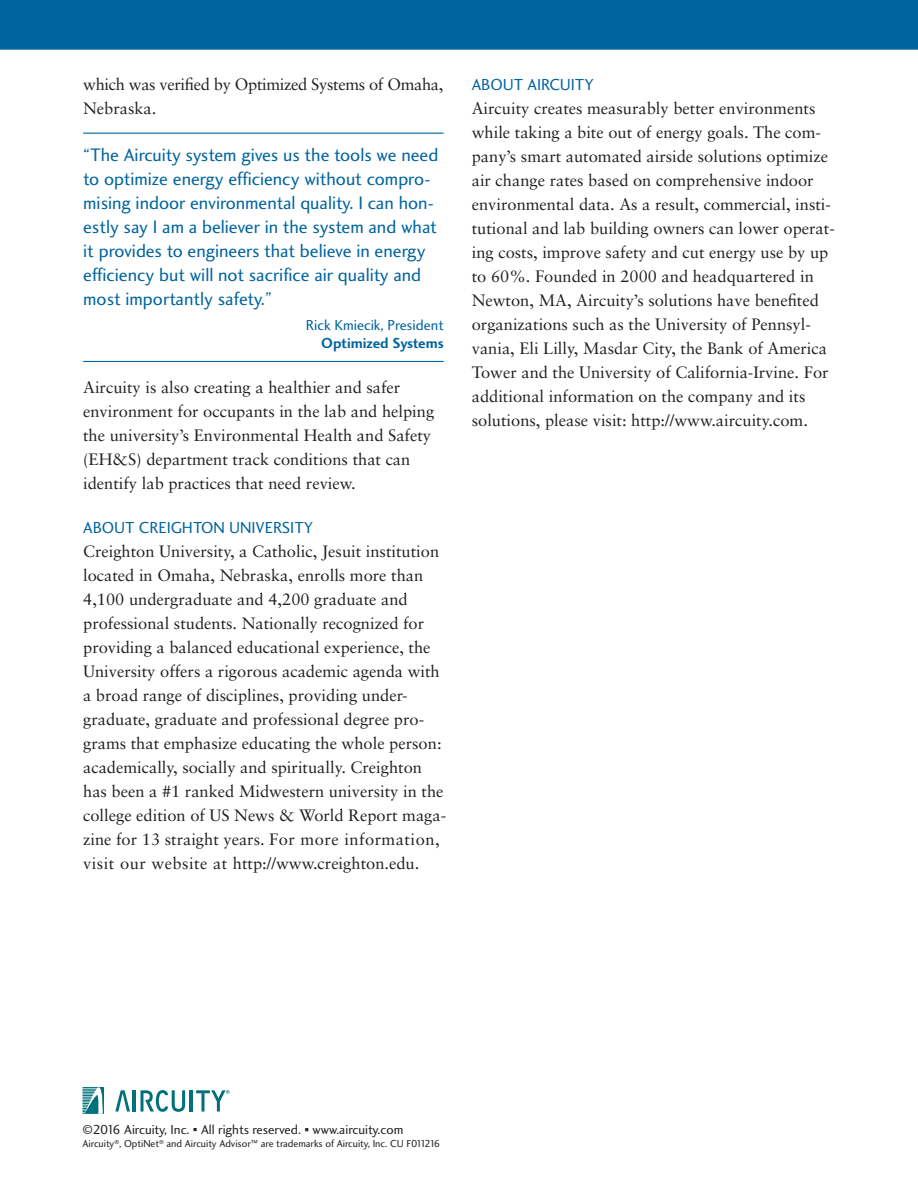
<style>
.page{position:relative;width:918px;height:1188px;background:#fff}
.page>*{position:absolute;margin:0;border:0;box-sizing:border-box;transform-origin:0 0}
.t1{font:18.75px/24px "Charlotte Sans Book Plain";color:#00649e}
.t2{font:16.5px/24px "Sabon";color:#231f20}
.t3{font:16.5px/24px "Sabon";letter-spacing:-.02em;color:#231f20}
.t4{font:16.5px "Charlotte Sans Book Plain";color:#00649e}
.t5{font:15px/18px "Charlotte Sans Book Plain";color:#00649e;text-align:right}
.t6{font:13.5px "Charlotte Sans Book Plain";color:#231f20}
.t7{font:10.5px "Charlotte Sans Book Plain";color:#231f20}
.s1{font-family:"Charlotte Sans Bold Plain"}
.s2{font-family:"Arial"}
.s3{font-family:"Calibri"}
</style>
<div class="page">
<svg style="left:115px;top:1090px;width:15px;height:22px"></svg>
<hr style="left:133px;top:1090px;width:3px;height:22px;background:#00707b">
<svg style="left:140px;top:1090px;width:45px;height:22px"></svg>
<hr style="left:190px;top:1090px;width:3px;height:22px;background:#00707b">
<svg style="left:82px;top:1087px;width:22px;height:27px"></svg>
<svg style="left:196px;top:1090px;width:33px;height:22px"></svg>
<div style="left:0;top:0;width:918px;height:50px;background:#00649e"></div>
<hr style="left:83px;top:361px;width:361px;height:1px;background:#00659e">
<hr style="left:83px;top:133px;width:361px;height:1px;background:#00659e">
<p class="t3" style="left:83px;top:72px;width:362px">which was verified by Optimized Systems of Omaha,<br>Nebraska.</p>
<p class="t1" style="left:83px;top:143px;width:357px">“The Aircuity system gives us the tools we need to optimize energy efficiency without compro&shy;mising indoor environmental quality. I can hon&shy;estly say I am a believer in the system and what it provides to engineers that believe in energy efficiency but will not sacrifice air quality and most importantly safety.”</p>
<p class="t5" style="left:306px;top:316px;width:139px">Rick Kmiecik, President<br><span class="s1">Optimized Systems</span></p>
<p class="t2" style="left:83px;top:375px;width:353px">Aircuity is also creating a healthier and safer environment for occupants in the lab and helping the university’s Environmental Health and Safety (EH&amp;S) department track conditions that can identify lab practices that need review.</p>
<p class="t4" style="left:83px;top:518px;width:232px">ABOUT CREIGHTON UNIVERSITY</p>
<p class="t2" style="left:83px;top:539px;width:365px">Creighton University, a Catholic, Jesuit institution located in Omaha, Nebraska, enrolls more than 4,100 undergraduate and 4,200 graduate and professional students. Nationally recognized for providing a balanced educational experience, the University offers a rigorous academic agenda with a broad range of disciplines, providing under&shy;graduate, graduate and professional degree pro&shy;grams that emphasize educating the whole person: academically, socially and spiritually. Creighton has been a #1 ranked Midwestern university in the college edition of US News &amp; World Report maga&shy;zine for 13 straight years. For more information, visit our website at http://www.creighton.edu.</p>
<p class="t4" style="left:472px;top:75px;width:123px">ABOUT AIRCUITY</p>
<p class="t2" style="left:472px;top:96px;width:365px">Aircuity creates measurably better environments while taking a bite out of energy goals. The com&shy;pany’s smart automated airside solutions optimize air change rates based on comprehensive indoor environmental data. As a result, commercial, insti&shy;tutional and lab building owners can lower operat&shy;ing costs, improve safety and cut energy use by up to 60%. Founded in 2000 and headquartered in Newton, MA, Aircuity’s solutions have benefited organizations such as the University of Pennsyl&shy;vania, Eli Lilly, Masdar City, the Bank of America Tower and the University of California-Irvine. For additional information on the company and its solutions, please visit: http://www.aircuity.com.</p>
<p class="t6" style="left:82px;top:1122px;width:322px">©2016 Aircuity, Inc. <span class="s2">▪</span> All rights reserved. <span class="s3">▪</span> www.aircuity.com</p>
<p class="t7" style="left:82px;top:1138px;width:359px">Aircuity<sup>®</sup>, OptiNet<sup>®</sup> and Aircuity Advisor<sup>™</sup> are trademarks of Aircuity, Inc. CU F011216</p>
</div>
